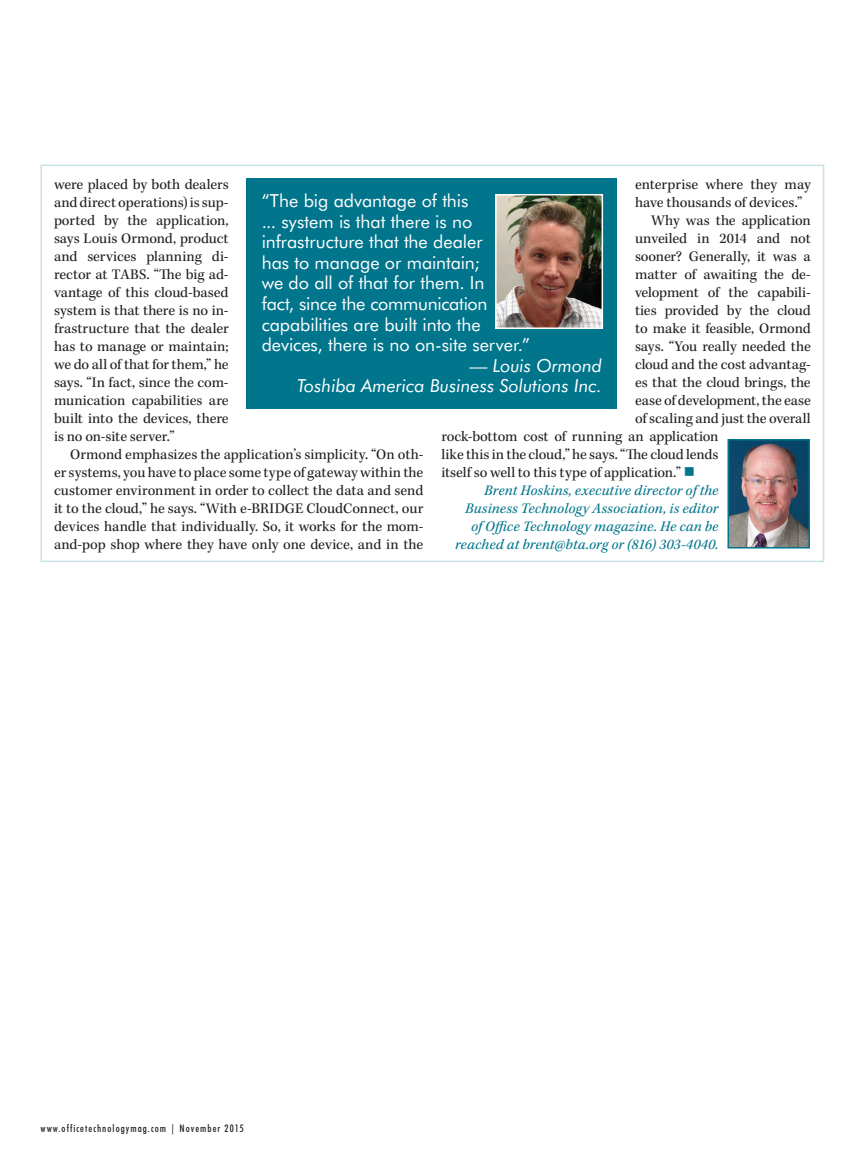
<style>
.page{position:relative;width:864px;height:1161px;background:#fff}
.page>*{position:absolute;margin:0;border:0;box-sizing:border-box;transform-origin:0 0}
.Pull_quote_text{font:18px/20.5px "Futura BT";letter-spacing:-.005em;color:#fff}
.Pull_quote_text-2{font:italic 18px "Futura BT";color:#fff}
.Body{font:15px/18px "Kepler Std";letter-spacing:-.005em;color:#231f20;text-align:justify}
.Author_info{font:italic 15px/18px "Kepler Std";letter-spacing:.01em;color:#00758c;text-align:right}
.t1{font:500 condensed 10.5px "Futura BT";letter-spacing:.1em;color:#231f20}
.s1{color:#00758c}
</style>
<div class="page">
<div style="left:40px;top:165px;width:784px;height:397px;border:2px solid #cae1e8"></div>
<div style="left:247px;top:178px;width:370px;height:231px;background:#00758c"></div>
<img style="left:498px;top:197px;width:102px;height:129px">
<div style="left:495px;top:194px;width:108px;height:135px;border:2px solid #fff"></div>
<img style="left:731px;top:442px;width:76px;height:104px">
<div style="left:728px;top:439px;width:82px;height:110px;border:2px solid #00758c"></div>
<p class="Body" style="left:54px;top:176px;width:176px">were placed by both dealers and direct operations) is sup&shy;ported by the application, says Louis Ormond, product and services planning di&shy;rector at TABS. “The big ad&shy;vantage of this cloud-based system is that there is no in&shy;frastructure that the dealer has to manage or maintain; we do all of that for them,” he says. “In fact, since the com&shy;munication capabilities are built into the devices, there is no on-site server.”</p>
<p class="Body" style="left:54px;top:446px;width:371px;text-indent:16px">Ormond emphasizes the application’s simplicity. “On oth&shy;er systems, you have to place some type of gateway within the customer environment in order to collect the data and send it to the cloud,” he says. “With e-BRIDGE CloudConnect, our devices handle that individually. So, it works for the mom&shy;and-pop shop where they have only one device, and in the</p>
<p class="Body" style="left:635px;top:176px;width:177px">enterprise where they may have thousands of devices.”</p>
<p class="Body" style="left:651px;top:212px;width:161px">Why was the application</p>
<p class="Body" style="left:635px;top:230px;width:177px">unveiled in 2014 and not</p>
<p class="Body" style="left:635px;top:248px;width:177px">sooner? Generally, it was a</p>
<p class="Body" style="left:635px;top:266px;width:177px">matter of awaiting the de-</p>
<p class="Body" style="left:635px;top:284px;width:177px">velopment of the capabili-</p>
<p class="Body" style="left:635px;top:302px;width:177px">ties provided by the cloud</p>
<p class="Body" style="left:635px;top:320px;width:177px">to make it feasible, Ormond</p>
<p class="Body" style="left:635px;top:338px;width:177px">says. “You really needed the</p>
<p class="Body" style="left:635px;top:356px;width:177px">cloud and the cost advantag-</p>
<p class="Body" style="left:635px;top:374px;width:177px">es that the cloud brings, the</p>
<p class="Body" style="left:635px;top:392px;width:177px">ease of development, the ease</p>
<p class="Body" style="left:635px;top:410px;width:177px">of scaling and just the overall</p>
<p class="Body" style="left:441px;top:428px;width:279px">rock-bottom cost of running an application</p>
<p class="Body" style="left:441px;top:446px;width:279px">like this in the cloud,” he says. “The cloud lends</p>
<p class="Body" style="left:441px;top:464px;width:255px">itself so well to this type of application.” <span class="s1">■</span></p>
<p class="Author_info" style="left:484px;top:481px;width:236px">Brent Hoskins, executive director of the</p>
<p class="Author_info" style="left:455px;top:499px;width:265px">Business Technology Association, is editor of Office Technology magazine. He can be reached at brent@bta.org or (816) 303-4040.</p>
<p class="Pull_quote_text" style="left:262px;top:190px;width:270px">“The big advantage of this<br>... system is that there is no infrastructure that the dealer<br>has to manage or maintain;<br>we do all of that for them. In<br>fact, since the communication capabilities are built into the devices, there is no on-site server.”</p>
<p class="Pull_quote_text-2" style="left:470px;top:354px;width:134px">— Louis Ormond</p>
<p class="Pull_quote_text-2" style="left:297px;top:375px;width:306px">Toshiba America Business Solutions Inc.</p>
<p class="t1" style="left:40px;top:1122px;width:205px">www.officetechnologymag.com | November 2015</p>
</div>
